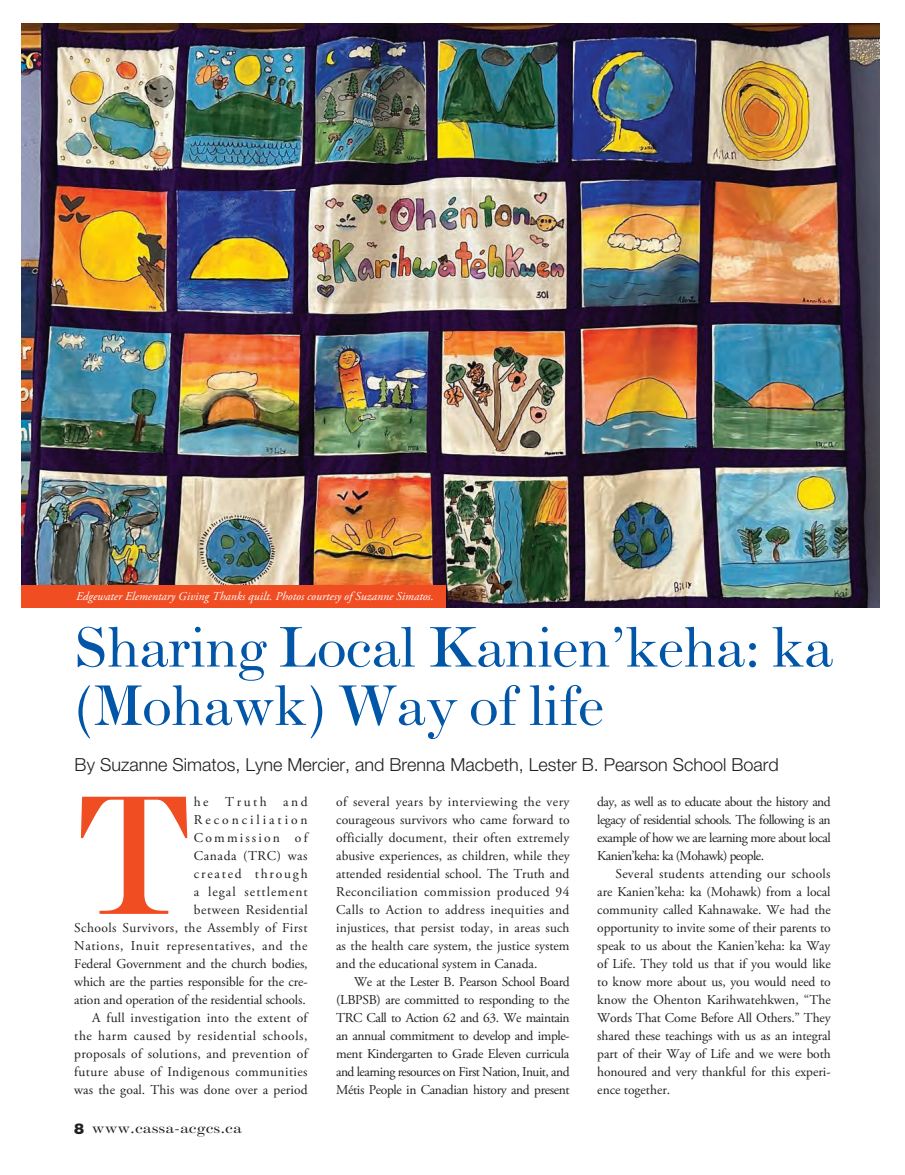
<style>
.page{position:relative;width:905px;height:1175px;background:#fff}
.page>*{position:absolute;margin:0;border:0;box-sizing:border-box;transform-origin:0 0}
.t1{font:173.7px "Scotch Roman";color:#f04d22}
.feature_head{font:58.5px/58.3px "Scotch Roman";letter-spacing:-.02em;color:#0156a8}
.bylines{font:300 18px "Helvetica Neue";color:#231f20}
.t2{font:15px "Scotch Roman";color:#231f20;scale:1.15 1}
.t3{font:13.5px/18px "Adobe Garamond Pro";color:#231f20;text-align:justify}
.t4{font:13.5px/18px "Adobe Garamond Pro";letter-spacing:.03em;color:#231f20;text-align:right}
.captions{font:italic 12px "Adobe Garamond Pro";color:#fff}
.s1{font-family:"Helvetica Neue";font-weight:900}
</style>
<div class="page">
<img style="left:22px;top:24px;width:857px;height:584px">
<div style="left:22px;top:585px;width:424px;height:23px;background:#f04d22"></div>
<p class="captions" style="left:76px;top:589px;width:359px">Edgewater Elementary Giving Thanks quilt. Photos courtesy of Suzanne Simatos.</p>
<p class="feature_head" style="left:74px;top:618px;width:760px">Sharing Local Kanien’keha: ka (Mohawk) Way of life</p>
<p class="bylines" style="left:75px;top:753px;width:705px">By Suzanne Simatos, Lyne Mercier, and Brenna Macbeth, Lester B. Pearson School Board</p>
<p class="t4" style="left:74px;top:793px;width:235px">he Truth and<br>Reconciliation<br>Commission of<br>Canada (TRC) was<br>created through<br>a legal settlement<br>between Residential<br>Schools Survivors, the Assembly of First<br>Nations, Inuit representatives, and the<br>Federal Government and the church bodies, which are the parties responsible for the cre&shy;ation and operation of the residential schools.</p>
<p class="t3" style="left:74px;top:1009px;width:235px;text-indent:18px">A full investigation into the extent of the harm caused by residential schools, proposals of solutions, and prevention of future abuse of Indigenous communities was the goal. This was done over a period</p>
<p class="t1" style="left:74px;top:755px;width:121px">T</p>
<p class="t2" style="left:74px;top:1119px;width:147px"><span class="s1">8</span> www.cassa-acgcs.ca</p>
<p class="t3" style="left:336px;top:793px;width:235px">of several years by interviewing the very courageous survivors who came forward to officially document, their often extremely abusive experiences, as children, while they attended residential school. The Truth and Reconciliation commission produced 94<br>Calls to Action to address inequities and injustices, that persist today, in areas such as the health care system, the justice system and the educational system in Canada.</p>
<p class="t3" style="left:336px;top:973px;width:235px;text-indent:18px">We at the Lester B. Pearson School Board (LBPSB) are committed to responding to the TRC Call to Action 62 and 63. We maintain an annual commitment to develop and imple&shy;ment Kindergarten to Grade Eleven curricula and learning resources on First Nation, Inuit, and Métis People in Canadian history and present</p>
<p class="t3" style="left:597px;top:793px;width:235px">day, as well as to educate about the history and legacy of residential schools. The following is an example of how we are learning more about local Kanien’keha: ka (Mohawk) people.</p>
<p class="t3" style="left:597px;top:865px;width:235px;text-indent:18px">Several students attending our schools are Kanien’keha: ka (Mohawk) from a local community called Kahnawake. We had the opportunity to invite some of their parents to speak to us about the Kanien’keha: ka Way of Life. They told us that if you would like to know more about us, you would need to know the Ohenton Karihwatehkwen, “The Words That Come Before All Others.” They shared these teachings with us as an integral part of their Way of Life and we were both honoured and very thankful for this experi&shy;ence together.</p>
</div>
